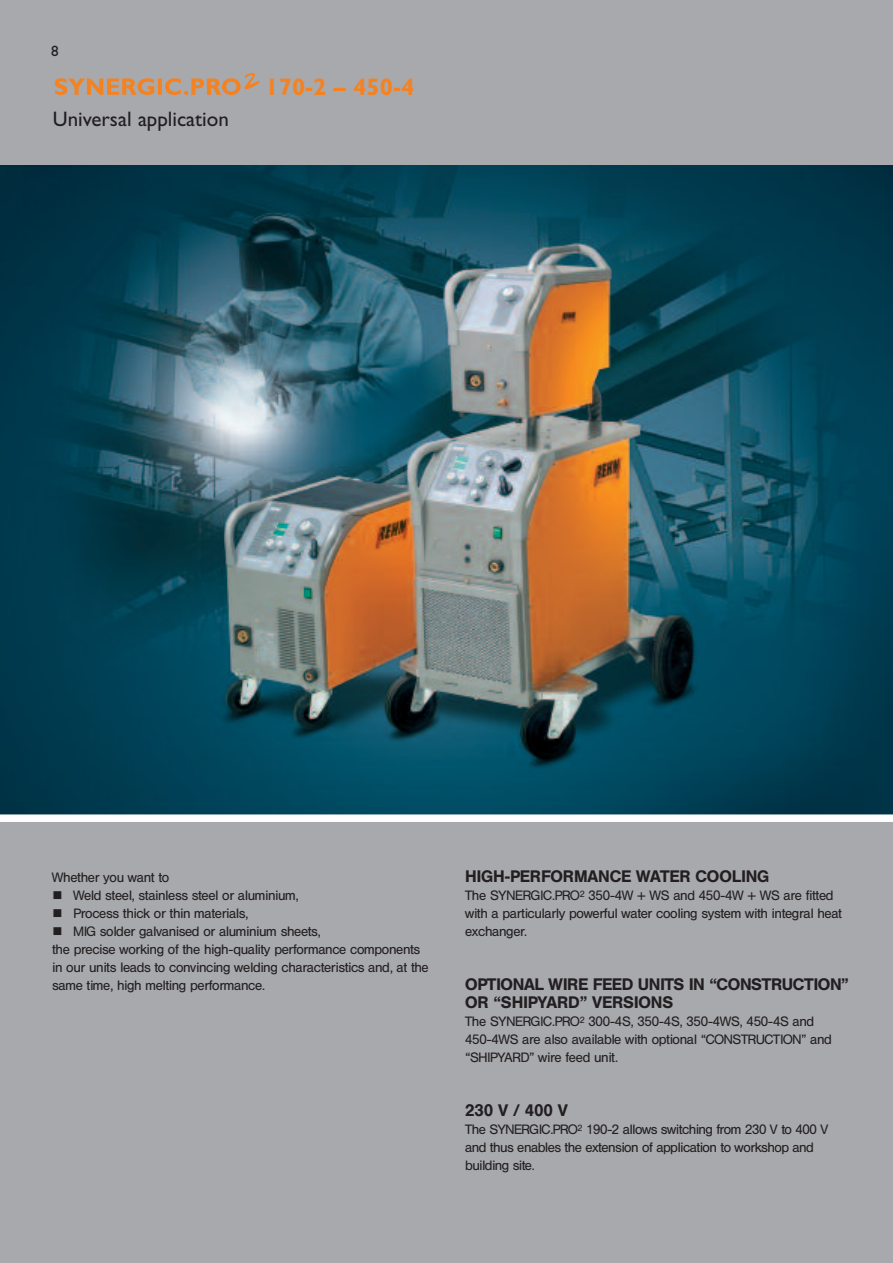
<style>
.page{position:relative;width:893px;height:1263px;background:#fff}
.page>*{position:absolute;margin:0;border:0;box-sizing:border-box;transform-origin:0 0}
.t1{font:700 24px "Gill Sans";color:#f58220}
.t2{font:21px "Gill Sans";color:#231f20}
.t3{font:16.5px/18px "Hel Med";color:#231f20}
.t4{font:15px "Gill Sans";color:#231f20}
.t5{font:13.5px/18px "Hel Reg";color:#231f20}
</style>
<div class="page">
<div style="left:0;top:571px;width:893px;height:692px;background:#a8a9ad"></div>
<div style="left:0;top:0;width:893px;height:166px;background:#a8a9ad"></div>
<svg style="left:55px;top:73px;width:205px;height:22px"></svg>
<img style="left:0;top:166px;width:893px;height:648px">
<div style="left:0;top:814px;width:893px;height:8px;background:#fff"></div>
<p class="t4" style="left:51px;top:45px;width:9px">8</p>
<h2 class="t2" style="left:53px;top:111px;width:178px">Universal application</h2>
<h1 class="t1" style="left:266px;top:78px;width:150px">170-2 – 450-4</h1>
<p class="t5" style="left:53px;top:869px;width:118px">Whether you want to</p>
<p class="t5" style="left:53px;top:887px;width:248px">■ Weld steel, stainless steel or aluminium,</p>
<p class="t5" style="left:53px;top:905px;width:197px">■ Process thick or thin materials,</p>
<p class="t5" style="left:53px;top:923px;width:378px">■ MIG solder galvanised or aluminium sheets,<br>the precise working of the high-quality performance components in our units leads to convincing welding characteristics and, at the same time, high melting performance.</p>
<p class="t3" style="left:465px;top:869px;width:306px">HIGH-PERFORMANCE WATER COOLING</p>
<p class="t5" style="left:465px;top:887px;width:378px">The SYNERGIC.PRO<sup>2</sup> 350-4W + WS and 450-4W + WS are fitted with a particularly powerful water cooling system with integral heat exchanger.</p>
<p class="t3" style="left:465px;top:977px;width:385px">OPTIONAL WIRE FEED UNITS IN “CONSTRUCTION”<br>OR “SHIPYARD” VERSIONS</p>
<p class="t5" style="left:465px;top:1013px;width:368px">The SYNERGIC.PRO<sup>2</sup> 300-4S, 350-4S, 350-4WS, 450-4S and<br>450-4WS are also available with optional “CONSTRUCTION” and “SHIPYARD” wire feed unit.</p>
<p class="t3" style="left:465px;top:1103px;width:104px">230 V / 400 V</p>
<p class="t5" style="left:465px;top:1121px;width:364px">The SYNERGIC.PRO<sup>2</sup> 190-2 allows switching from 230 V to 400 V and thus enables the extension of application to workshop and building site.</p>
</div>
